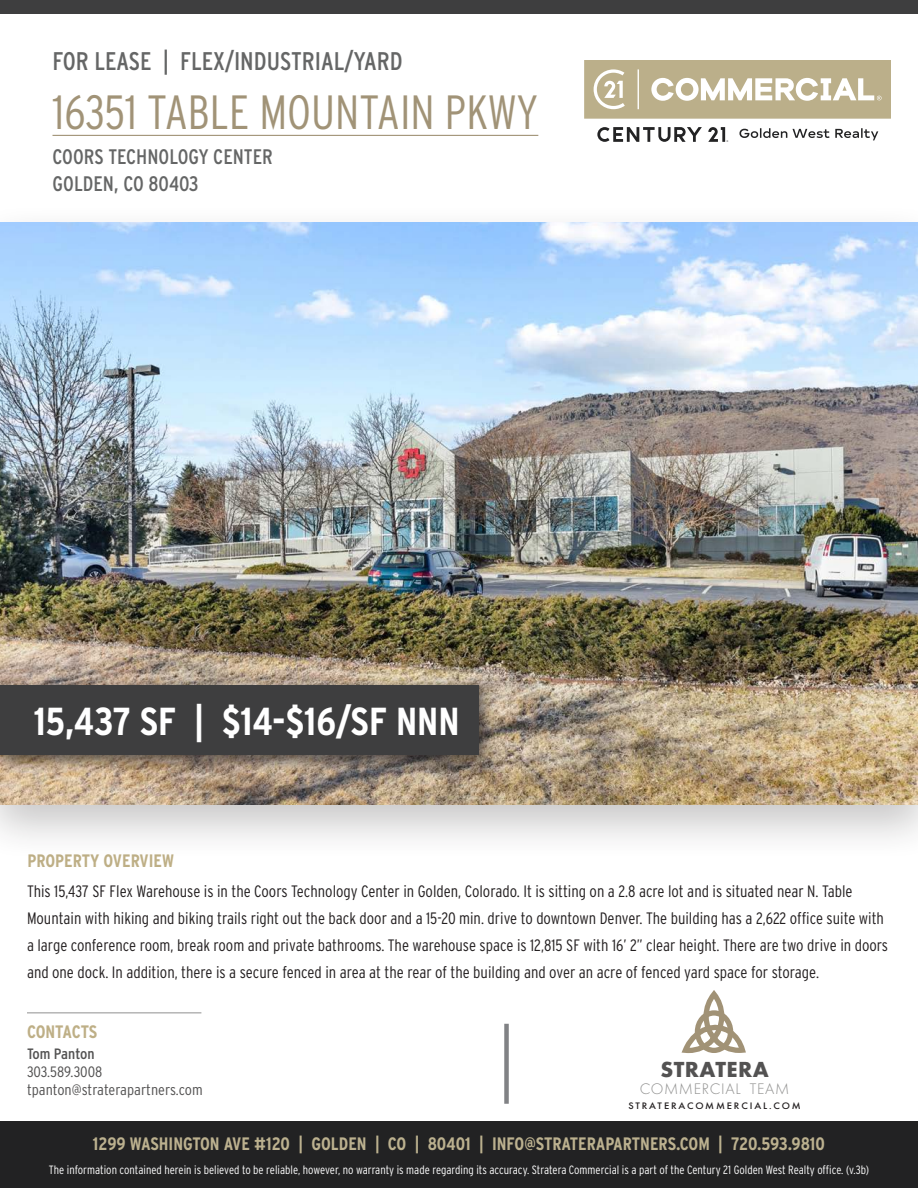
<style>
.page{position:relative;width:918px;height:1188px;background:#fff}
.page>*{position:absolute;margin:0;border:0;box-sizing:border-box;transform-origin:0 0}
.t1{font:300 48px "Interstate Condensed";color:#a19377}
.t2{font:700 39px "Interstate Condensed";color:#fff}
.t3{font:25.5px "Interstate Condensed";color:#656666}
.t4{font:700 22.65px "Futura PT";letter-spacing:.02em;color:#535252}
.t5{font:21px/27px "Interstate Condensed";color:#656666}
.t6{font:700 18px "Interstate Condensed";color:#bcb18f}
.t7{font:700 18px "Interstate Condensed";color:#beaf86}
.t8{font:300 16.5px/27px "Interstate Condensed";color:#231f20}
.t9{font:300 15.9px "Futura PT";letter-spacing:.04em;color:#90908f}
.t10{font:300 15px/18px "Interstate Condensed";color:#535252;scale:1.07 1}
.t11{font:15px "Interstate Condensed";color:#535252;scale:1.07 1}
.t12{font:300 12px "Interstate Condensed";color:#fff}
.t13{font:500 9.75px "Futura PT";letter-spacing:.18em;color:#231f20;scale:1.07 1}
</style>
<div class="page">
<div style="left:0;top:0;width:918px;height:14px;background:#3e3e3f"></div>
<div style="left:0;top:1121px;width:918px;height:67px;background:#222223"></div>
<svg style="left:681px;top:990px;width:65px;height:63px"></svg>
<div style="left:695px;top:1010px;width:38px;height:43px;border:5px solid #a19276;border-radius:50%"></div>
<hr style="left:27px;top:1012px;width:174px;height:1px;background:#90908f">
<div style="left:0;top:203px;width:918px;height:658px;background:#231f20;opacity:.25"></div>
<img style="left:0;top:222px;width:918px;height:582px">
<div style="left:0;top:674px;width:498px;height:101px;background:#231f20;opacity:.75"></div>
<div style="left:0;top:685px;width:478px;height:70px;background:#3e3e3f"></div>
<div style="left:504px;top:1024px;width:5px;height:80px;background:#818285"></div>
<svg style="left:584px;top:60px;width:307px;height:59px"></svg>
<svg style="left:597px;top:127px;width:105px;height:15px"></svg>
<svg style="left:708px;top:127px;width:20px;height:15px"></svg>
<svg style="left:739px;top:128px;width:139px;height:12px"></svg>
<hr style="left:52px;top:135px;width:486px;height:1px;background:#a19377">
<h3 class="t3" style="left:52px;top:47px;width:352px">FOR LEASE | FLEX/INDUSTRIAL/YARD</h3>
<h1 class="t1" style="left:52px;top:85px;width:487px">16351 TABLE MOUNTAIN PKWY</h1>
<p class="t5" style="left:52px;top:143px;width:222px">COORS TECHNOLOGY CENTER<br>GOLDEN, CO 80403</p>
<h2 class="t2" style="left:34px;top:700px;width:428px">15,437 SF | $14-$16/SF NNN</h2>
<p class="t7" style="left:28px;top:851px;width:148px">PROPERTY OVERVIEW</p>
<p class="t8" style="left:27px;top:877px;width:863px">This 15,437 SF Flex Warehouse is in the Coors Technology Center in Golden, Colorado. It is sitting on a 2.8 acre lot and is situated near N. Table Mountain with hiking and biking trails right out the back door and a 15-20 min. drive to downtown Denver. The building has a 2,622 office suite with a large conference room, break room and private bathrooms. The warehouse space is 12,815 SF with 16’ 2” clear height. There are two drive in doors and one dock. In addition, there is a secure fenced in area at the rear of the building and over an acre of fenced yard space for storage.</p>
<p class="t7" style="left:27px;top:1022px;width:72px">CONTACTS</p>
<p class="t11" style="left:27px;top:1045px;width:65px">Tom Panton</p>
<p class="t10" style="left:27px;top:1062px;width:166px">303.589.3008 tpanton@straterapartners.com</p>
<h3 class="t4" style="left:660px;top:1055px;width:110px">STRATERA</h3>
<p class="t9" style="left:640px;top:1079px;width:151px">COMMERCIAL TEAM</p>
<p class="t13" style="left:628px;top:1100px;width:162px">STRATERACOMMERCIAL.COM</p>
<p class="t6" style="left:93px;top:1134px;width:734px">1299 WASHINGTON AVE #120 | GOLDEN | CO | 80401 | INFO@STRATERAPARTNERS.COM | 720.593.9810</p>
<p class="t12" style="left:49px;top:1163px;width:822px">The information contained herein is believed to be reliable, however, no warranty is made regarding its accuracy. Stratera Commercial is a part of the Century 21 Golden West Realty office. (v.3b)</p>
</div>
